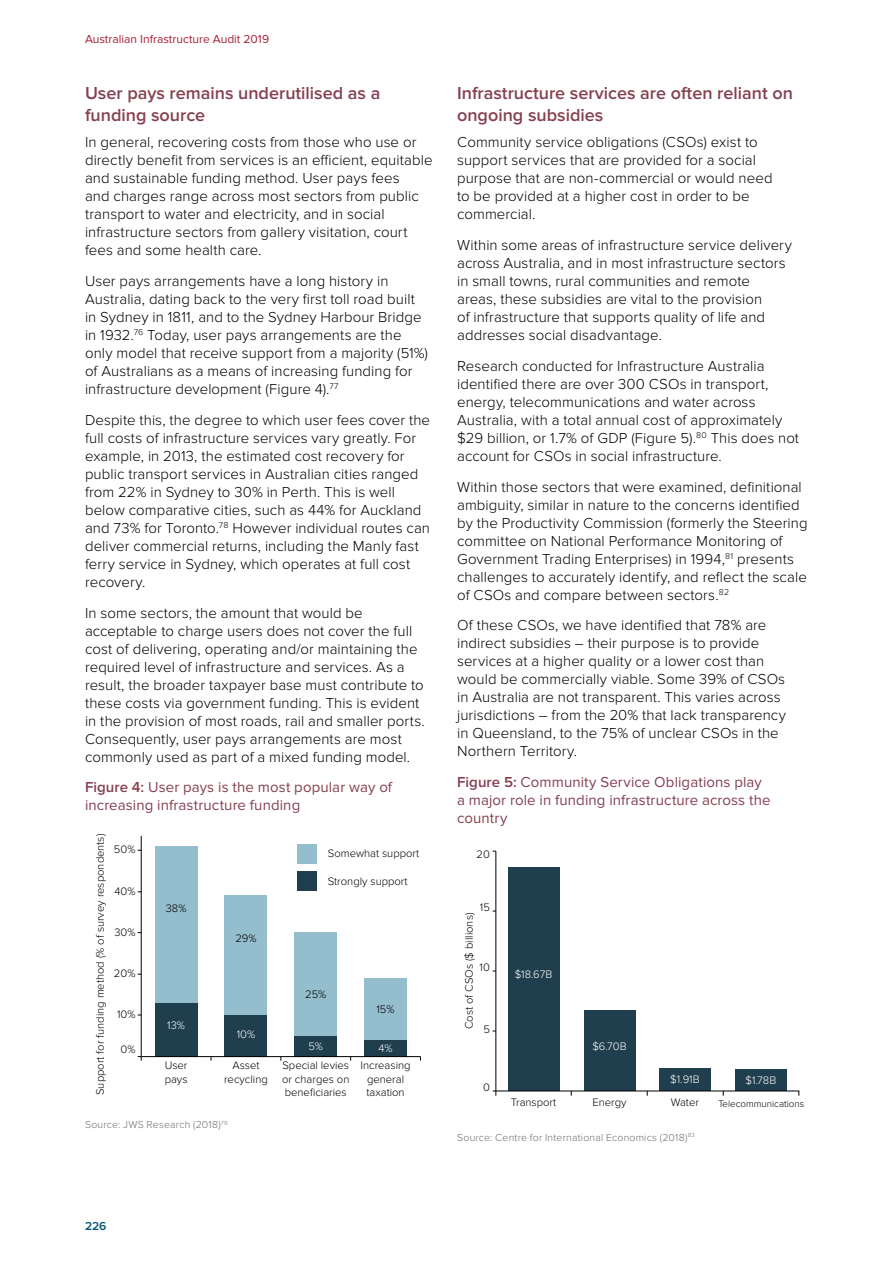
<style>
.page{position:relative;width:893px;height:1263px;background:#fff}
.page>*{position:absolute;margin:0;border:0;box-sizing:border-box;transform-origin:0 0}
.t1{font:600 18px/21.6px "Proxima Nova";color:#854050}
.t2{font:300 15px/18px "Proxima Nova";letter-spacing:.005em;color:#000}
.t3{font:15px/18px "Proxima Nova";letter-spacing:.005em;color:#854050}
.t4{font:12px "Proxima Nova";color:#a42036}
.t5{font:600 12px "Proxima Nova";color:#00556f}
.t6{font:300 11.25px/13.5px "Proxima Nova";color:#000;text-align:center}
.t7{font:300 11.25px "Proxima Nova";color:#fff}
.t8{font:300 10.5px "Proxima Nova";letter-spacing:.02em;color:#6d6e71}
.t9{font:300 9.75px "Proxima Nova";color:#000}
.s1{font-weight:600}
</style>
<div class="page">
<div style="left:364px;top:1040px;width:43px;height:16px;background:#1f3f4e"></div>
<div style="left:294px;top:1036px;width:43px;height:20px;background:#1f3f4e"></div>
<div style="left:225px;top:1015px;width:42px;height:41px;background:#1f3f4e"></div>
<div style="left:155px;top:1003px;width:42px;height:53px;background:#1f3f4e"></div>
<div style="left:364px;top:978px;width:43px;height:62px;background:#94bdce"></div>
<div style="left:294px;top:933px;width:43px;height:103px;background:#94bdce"></div>
<div style="left:225px;top:896px;width:42px;height:119px;background:#94bdce"></div>
<div style="left:155px;top:846px;width:42px;height:157px;background:#94bdce"></div>
<hr style="left:141px;top:1056px;width:279px;height:1px;background:#000">
<hr style="left:141px;top:836px;width:1px;height:220px;background:#000">
<div style="left:297px;top:844px;width:20px;height:20px;background:#94bdce"></div>
<div style="left:297px;top:871px;width:20px;height:20px;background:#1f3f4e"></div>
<div style="left:736px;top:1069px;width:51px;height:22px;background:#1f3f4e"></div>
<div style="left:660px;top:1068px;width:51px;height:23px;background:#1f3f4e"></div>
<div style="left:584px;top:1010px;width:51px;height:81px;background:#1f3f4e"></div>
<div style="left:508px;top:867px;width:51px;height:224px;background:#1f3f4e"></div>
<hr style="left:496px;top:1090px;width:303px;height:1px;background:#000">
<hr style="left:495px;top:851px;width:1px;height:240px;background:#000">
<p class="t4" style="left:85px;top:32px;width:186px">Australian Infrastructure Audit 2019</p>
<p class="t1" style="left:85px;top:83px;width:297px">User pays remains underutilised as a funding source</p>
<p class="t2" style="left:85px;top:134px;width:349px">In general, recovering costs from those who use or directly benefit from services is an efficient, equitable and sustainable funding method. User pays fees<br>and charges range across most sectors from public transport to water and electricity, and in social infrastructure sectors from gallery visitation, court fees and some health care.</p>
<p class="t2" style="left:85px;top:272px;width:344px">User pays arrangements have a long history in Australia, dating back to the very first toll road built in Sydney in 1811, and to the Sydney Harbour Bridge in 1932.<sup>76</sup> Today, user pays arrangements are the only model that receive support from a majority (51%) of Australians as a means of increasing funding for infrastructure development (Figure 4).<sup>77</sup></p>
<p class="t2" style="left:85px;top:411px;width:347px">Despite this, the degree to which user fees cover the full costs of infrastructure services vary greatly. For example, in 2013, the estimated cost recovery for public transport services in Australian cities ranged from 22% in Sydney to 30% in Perth. This is well below comparative cities, such as 44% for Auckland and 73% for Toronto.<sup>78</sup> However individual routes can deliver commercial returns, including the Manly fast ferry service in Sydney, which operates at full cost recovery.</p>
<p class="t2" style="left:85px;top:604px;width:341px">In some sectors, the amount that would be acceptable to charge users does not cover the full cost of delivering, operating and/or maintaining the required level of infrastructure and services. As a result, the broader taxpayer base must contribute to these costs via government funding. This is evident in the provision of most roads, rail and smaller ports.<br>Consequently, user pays arrangements are most commonly used as part of a mixed funding model.</p>
<p class="t3" style="left:85px;top:779px;width:309px"><span class="s1">Figure 4:</span> User pays is the most popular way of increasing infrastructure funding</p>
<p class="t6" style="left:93px;top:1095px;width:263px;rotate:-90deg">Support for funding method (% of survey respondents)</p>
<p class="t6" style="left:114px;top:843px;width:23px">50%</p>
<p class="t6" style="left:114px;top:885px;width:23px">40%</p>
<p class="t6" style="left:114px;top:925px;width:23px">30%</p>
<p class="t6" style="left:114px;top:967px;width:23px">20%</p>
<p class="t6" style="left:117px;top:1008px;width:20px">10%</p>
<p class="t6" style="left:120px;top:1043px;width:16px">0%</p>
<p class="t6" style="left:166px;top:902px;width:22px">38%</p>
<p class="t7" style="left:167px;top:1019px;width:19px">13%</p>
<p class="t6" style="left:235px;top:932px;width:23px">29%</p>
<p class="t7" style="left:237px;top:1028px;width:20px">10%</p>
<p class="t6" style="left:328px;top:847px;width:93px">Somewhat support</p>
<p class="t6" style="left:328px;top:874px;width:81px">Strongly support</p>
<p class="t6" style="left:305px;top:987px;width:23px">25%</p>
<p class="t6" style="left:376px;top:1002px;width:20px">15%</p>
<p class="t7" style="left:308px;top:1040px;width:16px">5%</p>
<p class="t7" style="left:378px;top:1042px;width:16px">4%</p>
<p class="t6" style="left:165px;top:1059px;width:24px;text-align:left">User pays</p>
<p class="t6" style="left:224px;top:1059px;width:45px">Asset recycling</p>
<p class="t6" style="left:282px;top:1059px;width:69px;text-align:justify">Special levies or charges on beneficiaries</p>
<p class="t6" style="left:361px;top:1059px;width:52px">Increasing general taxation</p>
<p class="t8" style="left:85px;top:1118px;width:144px">Source: JWS Research (2018)<sup>79</sup></p>
<p class="t1" style="left:457px;top:83px;width:337px">Infrastructure services are often reliant on ongoing subsidies</p>
<p class="t2" style="left:457px;top:134px;width:317px">Community service obligations (CSOs) exist to support services that are provided for a social purpose that are non-commercial or would need to be provided at a higher cost in order to be commercial.</p>
<p class="t2" style="left:457px;top:236px;width:336px">Within some areas of infrastructure service delivery across Australia, and in most infrastructure sectors in small towns, rural communities and remote areas, these subsidies are vital to the provision<br>of infrastructure that supports quality of life and addresses social disadvantage.</p>
<p class="t2" style="left:457px;top:357px;width:343px">Research conducted for Infrastructure Australia identified there are over 300 CSOs in transport, energy, telecommunications and water across Australia, with a total annual cost of approximately $29 billion, or 1.7% of GDP (Figure 5).<sup>80</sup> This does not account for CSOs in social infrastructure.</p>
<p class="t2" style="left:457px;top:478px;width:352px">Within those sectors that were examined, definitional ambiguity, similar in nature to the concerns identified by the Productivity Commission (formerly the Steering committee on National Performance Monitoring of Government Trading Enterprises) in 1994,<sup>81</sup> presents challenges to accurately identify, and reflect the scale of CSOs and compare between sectors.<sup>82</sup></p>
<p class="t2" style="left:457px;top:617px;width:330px">Of these CSOs, we have identified that 78% are indirect subsidies – their purpose is to provide services at a higher quality or a lower cost than would be commercially viable. Some 39% of CSOs in Australia are not transparent. This varies across jurisdictions – from the 20% that lack transparency in Queensland, to the 75% of unclear CSOs in the Northern Territory.</p>
<p class="t3" style="left:457px;top:773px;width:315px"><span class="s1">Figure 5:</span> Community Service Obligations play a major role in funding infrastructure across the country</p>
<p class="t6" style="left:477px;top:848px;width:15px">20</p>
<p class="t6" style="left:480px;top:901px;width:12px">15</p>
<p class="t6" style="left:462px;top:1029px;width:118px;rotate:-90deg">Cost of CSOs ($ billions)</p>
<p class="t6" style="left:480px;top:961px;width:12px">10</p>
<p class="t6" style="left:483px;top:1022px;width:8px">5</p>
<p class="t6" style="left:483px;top:1080px;width:8px">0</p>
<p class="t7" style="left:515px;top:968px;width:39px">$18.67B</p>
<p class="t7" style="left:592px;top:1040px;width:36px">$6.70B</p>
<p class="t7" style="left:670px;top:1073px;width:31px">$1.91B</p>
<p class="t7" style="left:745px;top:1074px;width:32px">$1.78B</p>
<p class="t6" style="left:511px;top:1096px;width:47px">Transport</p>
<p class="t6" style="left:592px;top:1096px;width:36px">Energy</p>
<p class="t6" style="left:671px;top:1096px;width:30px">Water</p>
<p class="t9" style="left:718px;top:1098px;width:87px">Telecommunications</p>
<p class="t8" style="left:457px;top:1131px;width:239px">Source: Centre for International Economics (2018)<sup>83</sup></p>
<p class="t5" style="left:85px;top:1219px;width:23px">226</p>
</div>
